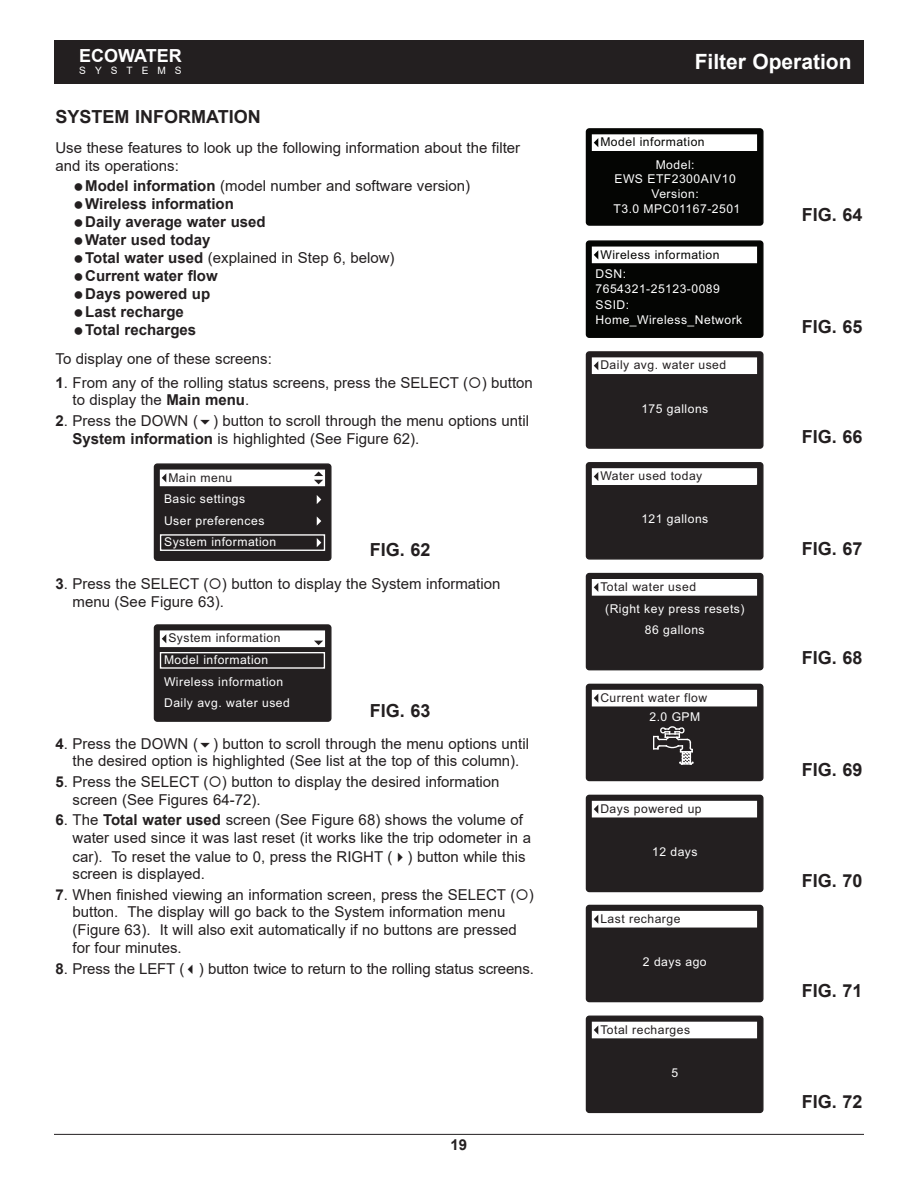
<style>
.page{position:relative;width:918px;height:1188px;background:#fff}
.page>*{position:absolute;margin:0;border:0;box-sizing:border-box;transform-origin:0 0}
.t1{font:700 21px "Arial";color:#fff}
.t2{font:700 18px "Arial";color:#231f20}
.t3{font:700 18px "Arial";color:#fff}
.t4{font:15px/17.4px "Arial";color:#231f20}
.t5{font:700 15px/18px "Arial";color:#231f20}
.t6{font:12.15px/21.6px "Arial";letter-spacing:.04em;color:#fff}
.t7{font:12.15px "Arial";letter-spacing:.04em;color:#231f20}
.t8{font:12.15px "Arial";letter-spacing:.04em;color:#040503}
.t9{font:10.2px "Arial";letter-spacing:.89em;color:#fff}
.s1{font-weight:400}
.s2{font-weight:700}
</style>
<div class="page">
<hr style="left:54px;top:1134px;width:810px;height:1px;background:#231f20">
<div style="left:54px;top:40px;width:810px;height:44px;background:#231f20"></div>
<div style="left:154px;top:464px;width:177px;height:96px;background:#231f20;border-radius:3px"></div>
<div style="left:154px;top:463px;width:178px;height:98px;border:1px solid #231f20;border-radius:3px"></div>
<div style="left:161px;top:470px;width:163px;height:16px;background:#fff"></div>
<svg style="left:317px;top:538px;width:4px;height:9px"></svg>
<svg style="left:317px;top:517px;width:4px;height:9px"></svg>
<svg style="left:162px;top:473px;width:4px;height:9px"></svg>
<svg style="left:317px;top:495px;width:4px;height:9px"></svg>
<div style="left:160px;top:534px;width:165px;height:17px;border:1px solid #fff"></div>
<svg style="left:314px;top:471px;width:9px;height:13px"></svg>
<div style="left:154px;top:625px;width:177px;height:96px;background:#231f20;border-radius:3px"></div>
<div style="left:154px;top:624px;width:178px;height:98px;border:1px solid #231f20;border-radius:3px"></div>
<div style="left:161px;top:631px;width:163px;height:15px;background:#fff"></div>
<div style="left:160px;top:630px;width:165px;height:17px;border:1px solid #fff"></div>
<div style="left:160px;top:652px;width:165px;height:17px;border:1px solid #fff"></div>
<svg style="left:314px;top:641px;width:9px;height:4px"></svg>
<svg style="left:162px;top:634px;width:4px;height:9px"></svg>
<div style="left:586px;top:241px;width:177px;height:96px;background:#040503;border-radius:3px"></div>
<div style="left:586px;top:240px;width:178px;height:98px;border:1px solid #040503;border-radius:3px"></div>
<div style="left:593px;top:247px;width:163px;height:16px;background:#fff"></div>
<svg style="left:594px;top:250px;width:4px;height:9px"></svg>
<div style="left:586px;top:352px;width:177px;height:96px;background:#231f20;border-radius:3px"></div>
<div style="left:586px;top:351px;width:178px;height:98px;border:1px solid #231f20;border-radius:3px"></div>
<div style="left:593px;top:358px;width:163px;height:15px;background:#fff"></div>
<div style="left:592px;top:357px;width:165px;height:17px;border:1px solid #fff"></div>
<svg style="left:594px;top:361px;width:4px;height:9px"></svg>
<div style="left:586px;top:463px;width:177px;height:96px;background:#231f20;border-radius:3px"></div>
<div style="left:586px;top:462px;width:178px;height:98px;border:1px solid #231f20;border-radius:3px"></div>
<div style="left:593px;top:469px;width:163px;height:15px;background:#fff"></div>
<div style="left:592px;top:468px;width:165px;height:17px;border:1px solid #fff"></div>
<svg style="left:594px;top:472px;width:4px;height:9px"></svg>
<div style="left:586px;top:574px;width:177px;height:96px;background:#231f20;border-radius:3px"></div>
<div style="left:586px;top:573px;width:178px;height:97px;border:1px solid #231f20;border-radius:3px"></div>
<div style="left:593px;top:580px;width:163px;height:15px;background:#fff"></div>
<div style="left:592px;top:579px;width:165px;height:17px;border:1px solid #fff"></div>
<svg style="left:594px;top:583px;width:4px;height:9px"></svg>
<div style="left:586px;top:684px;width:177px;height:97px;background:#231f20;border-radius:3px"></div>
<div style="left:586px;top:684px;width:178px;height:97px;border:1px solid #231f20;border-radius:3px"></div>
<div style="left:593px;top:690px;width:163px;height:16px;background:#fff"></div>
<svg style="left:594px;top:694px;width:4px;height:9px"></svg>
<svg style="left:653px;top:726px;width:41px;height:39px"></svg>
<div style="left:586px;top:795px;width:177px;height:97px;background:#231f20;border-radius:3px"></div>
<div style="left:586px;top:795px;width:178px;height:97px;border:1px solid #231f20;border-radius:3px"></div>
<div style="left:593px;top:801px;width:163px;height:16px;background:#fff"></div>
<svg style="left:594px;top:805px;width:4px;height:9px"></svg>
<div style="left:586px;top:905px;width:177px;height:97px;background:#231f20;border-radius:3px"></div>
<div style="left:586px;top:905px;width:178px;height:97px;border:1px solid #231f20;border-radius:3px"></div>
<div style="left:593px;top:912px;width:163px;height:15px;background:#fff"></div>
<div style="left:592px;top:911px;width:165px;height:17px;border:1px solid #fff"></div>
<svg style="left:594px;top:915px;width:4px;height:9px"></svg>
<div style="left:586px;top:1016px;width:177px;height:96px;background:#231f20;border-radius:3px"></div>
<div style="left:586px;top:1016px;width:178px;height:97px;border:1px solid #231f20;border-radius:3px"></div>
<div style="left:593px;top:1022px;width:163px;height:16px;background:#fff"></div>
<svg style="left:594px;top:1026px;width:4px;height:8px"></svg>
<div style="left:586px;top:129px;width:177px;height:96px;background:#040503;border-radius:3px"></div>
<div style="left:586px;top:128px;width:178px;height:98px;border:1px solid #040503;border-radius:3px"></div>
<div style="left:593px;top:135px;width:163px;height:15px;background:#fff"></div>
<div style="left:592px;top:134px;width:165px;height:17px;border:1px solid #fff"></div>
<svg style="left:594px;top:138px;width:4px;height:9px"></svg>
<p class="t3" style="left:79px;top:46px;width:104px">ECOWATER</p>
<p class="t9" style="left:79px;top:65px;width:104px">SYSTEMS</p>
<p class="t2" style="left:55px;top:106px;width:207px">SYSTEM INFORMATION</p>
<p class="t4" style="left:55px;top:139px;width:466px;line-height:18px">Use these features to look up the following information about the filter and its operations:</p>
<p class="t5" style="left:85px;top:177px;width:387px">Model information <span class="s1">(model number and software version)<br></span>Wireless information<br>Daily average water used<br>Water used today<br>Total water used <span class="s1">(explained in Step 6, below)<br></span>Current water flow<br>Days powered up<br>Last recharge<br>Total recharges</p>
<p class="t4" style="left:56px;top:350px;width:218px">To display one of these screens:</p>
<p class="t4" style="left:73px;top:374px;width:462px;text-indent:-17px"><span class="s2">1</span>. From any of the rolling status screens, press the SELECT (○) button to display the <span class="s2">Main menu</span>.</p>
<p class="t4" style="left:73px;top:413px;width:458px;text-indent:-17px"><span class="s2">2</span>. Press the DOWN ( ) button to scroll through the menu options until<br><span class="s2">System information</span> is highlighted (See Figure 62).</p>
<p class="t7" style="left:168px;top:473px;width:65px">Main menu</p>
<p class="t6" style="left:164px;top:489px;width:114px">Basic settings<br>User preferences<br>System information</p>
<p class="t2" style="left:370px;top:539px;width:62px">FIG. 62</p>
<p class="t4" style="left:73px;top:575px;width:429px;text-indent:-17px"><span class="s2">3</span>. Press the SELECT (○) button to display the System information menu (See Figure 63).</p>
<p class="t7" style="left:168px;top:634px;width:114px">System information</p>
<p class="t6" style="left:164px;top:650px;width:127px">Model information<br>Wireless information<br>Daily avg. water used</p>
<p class="t2" style="left:370px;top:700px;width:62px">FIG. 63</p>
<p class="t4" style="left:56px;top:736px;width:475px;text-align:center"><span class="s2">4</span>. Press the DOWN ( ) button to scroll through the menu options until the desired option is highlighted (See list at the top of this column).</p>
<p class="t4" style="left:73px;top:773px;width:429px;text-indent:-17px"><span class="s2">5</span>. Press the SELECT (○) button to display the desired information screen (See Figures 64-72).</p>
<p class="t4" style="left:73px;top:810px;width:460px;line-height:18.6px;text-indent:-17px"><span class="s2">6</span>. The <span class="s2">Total water used</span> screen (See Figure 68) shows the volume of water used since it was last reset (it works like the trip odometer in a car). To reset the value to 0, press the RIGHT (✔) button while this</p>
<p class="t4" style="left:73px;top:865px;width:134px">screen is displayed.</p>
<p class="t4" style="left:73px;top:886px;width:463px;line-height:17.9px;text-indent:-17px"><span class="s2">7</span>. When finished viewing an information screen, press the SELECT (○) button. The display will go back to the System information menu (Figure 63). It will also exit automatically if no buttons are pressed for four minutes.</p>
<p class="t4" style="left:56px;top:960px;width:480px"><span class="s2">8</span>. Press the LEFT (✓) button twice to return to the rolling status screens.</p>
<p class="t5" style="left:451px;top:1136px;width:18px">19</p>
<h1 class="t1" style="left:695px;top:50px;width:158px">Filter Operation</h1>
<p class="t8" style="left:600px;top:138px;width:106px">Model information</p>
<p class="t6" style="left:614px;top:158px;width:128px;line-height:14.9px;text-align:center">Model:<br>EWS ETF2300AIV10<br>Version:<br>T3.0 MPC01167-2501</p>
<p class="t8" style="left:600px;top:250px;width:121px">Wireless information</p>
<p class="t6" style="left:596px;top:264px;width:32px">DSN:</p>
<p class="t6" style="left:596px;top:298px;width:148px;line-height:15.3px">SSID:<br>Home_Wireless_Network</p>
<p class="t6" style="left:596px;top:279px;width:126px">7654321-25123-0089</p>
<p class="t7" style="left:600px;top:361px;width:127px">Daily avg. water used</p>
<p class="t6" style="left:641px;top:399px;width:68px">175 gallons</p>
<p class="t7" style="left:600px;top:471px;width:104px">Water used today</p>
<p class="t6" style="left:641px;top:510px;width:68px">121 gallons</p>
<p class="t7" style="left:600px;top:582px;width:97px">Total water used</p>
<p class="t6" style="left:645px;top:620px;width:61px">86 gallons</p>
<p class="t6" style="left:605px;top:599px;width:141px">(Right key press resets)</p>
<p class="t7" style="left:600px;top:693px;width:108px">Current water flow</p>
<p class="t6" style="left:649px;top:707px;width:52px">2.0 GPM</p>
<p class="t7" style="left:600px;top:804px;width:103px">Days powered up</p>
<p class="t6" style="left:652px;top:842px;width:47px">12 days</p>
<p class="t7" style="left:600px;top:914px;width:82px">Last recharge</p>
<p class="t6" style="left:643px;top:952px;width:65px">2 days ago</p>
<p class="t7" style="left:600px;top:1025px;width:91px">Total recharges</p>
<p class="t6" style="left:671px;top:1063px;width:8px">5</p>
<p class="t2" style="left:802px;top:204px;width:62px">FIG. 64</p>
<p class="t2" style="left:802px;top:316px;width:62px">FIG. 65</p>
<p class="t2" style="left:802px;top:426px;width:62px">FIG. 66</p>
<p class="t2" style="left:802px;top:538px;width:62px">FIG. 67</p>
<p class="t2" style="left:802px;top:648px;width:62px">FIG. 68</p>
<p class="t2" style="left:802px;top:760px;width:62px">FIG. 69</p>
<p class="t2" style="left:802px;top:871px;width:62px">FIG. 70</p>
<p class="t2" style="left:802px;top:981px;width:62px">FIG. 71</p>
<p class="t2" style="left:802px;top:1092px;width:62px">FIG. 72</p>
</div>
